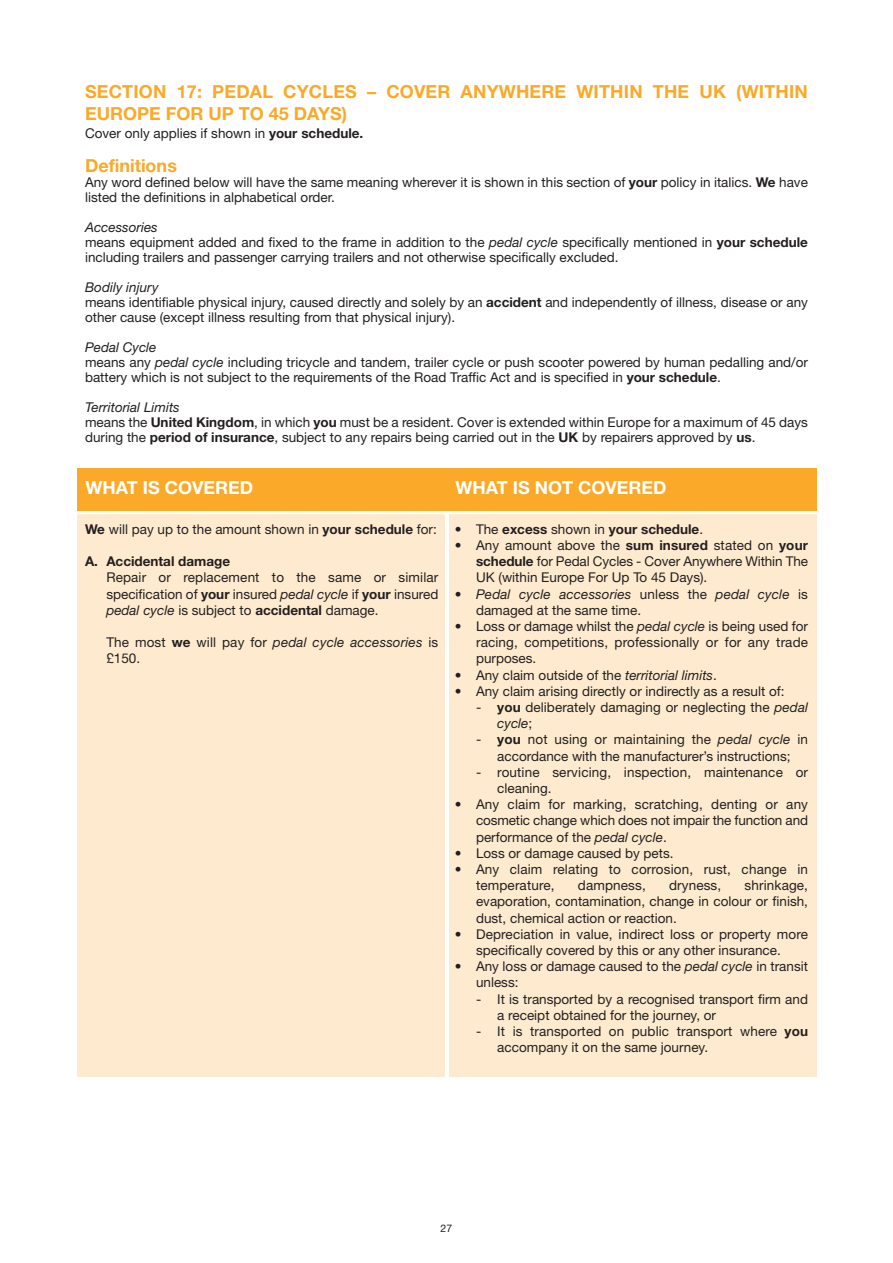
<style>
.page{position:relative;width:893px;height:1263px;background:#fff}
.page>*{position:absolute;margin:0;border:0;box-sizing:border-box;transform-origin:0 0}
.t1{font:700 18px/21.6px "Helvetica Neue LT Std";letter-spacing:.01em;color:#faa928}
.t2{font:700 18px "Helvetica Neue LT Std";color:#fff}
.t3{font:13.5px/16.2px "Helvetica Neue LT Std";color:#231f20}
.t4{font:700 13.5px "Helvetica Neue LT Std";color:#231f20}
.t5{font:10.5px "Helvetica Neue LT Std";color:#231f20}
.s1{font-weight:700}
.s2{font-style:italic}
.s3{font-weight:400}
</style>
<div class="page">
<div style="left:77px;top:514px;width:368px;height:563px;background:#feebcf"></div>
<div style="left:449px;top:514px;width:368px;height:563px;background:#feebcf"></div>
<div style="left:77px;top:468px;width:740px;height:42px;background:#faa928"></div>
<h1 class="t1" style="left:85px;top:82px;width:724px">SECTION 17: PEDAL CYCLES – COVER ANYWHERE WITHIN THE UK (WITHIN<br>EUROPE FOR UP TO 45 DAYS)</h1>
<p class="t3" style="left:85px;top:126px;width:280px">Cover only applies if shown in <span class="s1">your schedule.</span></p>
<h1 class="t1" style="left:85px;top:157px;width:93px">Definitions</h1>
<p class="t3" style="left:85px;top:176px;width:724px;line-height:15px">Any word defined below will have the same meaning wherever it is shown in this section of <span class="s1">your</span> policy in italics. <span class="s1">We</span> have listed the definitions in alphabetical order.</p>
<p class="t3" style="left:85px;top:221px;width:724px;line-height:15px"><span class="s2">Accessories<br></span>means equipment added and fixed to the frame in addition to the <span class="s2">pedal cycle</span> specifically mentioned in <span class="s1">your schedule </span>including trailers and passenger carrying trailers and not otherwise specifically excluded.</p>
<p class="t3" style="left:85px;top:281px;width:724px;line-height:15px"><span class="s2">Bodily injury<br></span>means identifiable physical injury, caused directly and solely by an <span class="s1">accident</span> and independently of illness, disease or any other cause (except illness resulting from that physical injury).</p>
<p class="t3" style="left:85px;top:341px;width:724px;line-height:15px"><span class="s2">Pedal Cycle<br></span>means any <span class="s2">pedal cycle</span> including tricycle and tandem, trailer cycle or push scooter powered by human pedalling and/or battery which is not subject to the requirements of the Road Traffic Act and is specified in <span class="s1">your schedule</span>.</p>
<p class="t3" style="left:85px;top:401px;width:724px;line-height:15px"><span class="s2">Territorial Limits<br></span>means the <span class="s1">United Kingdom</span>, in which <span class="s1">you</span> must be a resident. Cover is extended within Europe for a maximum of 45 days during the <span class="s1">period of insurance</span>, subject to any repairs being carried out in the <span class="s1">UK</span> by repairers approved by <span class="s1">us</span>.</p>
<h1 class="t2" style="left:85px;top:481px;width:169px">WHAT IS COVERED</h1>
<h1 class="t2" style="left:455px;top:481px;width:213px">WHAT IS NOT COVERED</h1>
<p class="t3" style="left:85px;top:522px;width:353px"><span class="s1">We</span> will pay up to the amount shown in <span class="s1">your schedule</span> for:</p>
<p class="t4" style="left:85px;top:556px;width:147px">A. Accidental damage</p>
<p class="t3" style="left:106px;top:571px;width:333px;text-align:justify">Repair or replacement to the same or similar specification of <span class="s1">your</span> insured <span class="s2">pedal cycle</span> if <span class="s1">your</span> insured <span class="s2">pedal cycle</span> is subject to <span class="s1">accidental</span> damage.</p>
<p class="t3" style="left:106px;top:635px;width:333px">The most <span class="s1">we</span> will pay for <span class="s2">pedal cycle accessories</span> is £150.</p>
<p class="t4" style="left:455px;top:524px;width:250px"><span class="s3">• The</span> excess <span class="s3">shown in</span> your schedule<span class="s3">.</span></p>
<p class="t3" style="left:476px;top:538px;width:333px;text-align:justify;text-indent:-21px">• Any amount above the <span class="s1">sum insured</span> stated on <span class="s1">your schedule</span> for Pedal Cycles - Cover Anywhere Within The UK (within Europe For Up To 45 Days).</p>
<p class="t3" style="left:476px;top:587px;width:333px;text-indent:-21px">• <span class="s2">Pedal cycle accessories</span> unless the <span class="s2">pedal cycle</span> is damaged at the same time.</p>
<p class="t3" style="left:476px;top:619px;width:333px;text-align:justify;text-indent:-21px">• Loss or damage whilst the <span class="s2">pedal cycle</span> is being used for racing, competitions, professionally or for any trade purposes.</p>
<p class="t3" style="left:455px;top:668px;width:264px">• Any claim outside of the <span class="s2">territorial limits</span>.</p>
<p class="t3" style="left:455px;top:684px;width:331px">• Any claim arising directly or indirectly as a result of:</p>
<p class="t3" style="left:497px;top:700px;width:312px;text-indent:-21px">- <span class="s1">you</span> deliberately damaging or neglecting the <span class="s2">pedal cycle</span>;</p>
<p class="t3" style="left:476px;top:733px;width:333px;text-align:center">- <span class="s1">you</span> not using or maintaining the <span class="s2">pedal cycle</span> in accordance with the manufacturer’s instructions;</p>
<p class="t3" style="left:497px;top:765px;width:312px;text-indent:-21px">- routine servicing, inspection, maintenance or cleaning.</p>
<p class="t3" style="left:476px;top:797px;width:333px;text-align:justify;text-indent:-21px">• Any claim for marking, scratching, denting or any cosmetic change which does not impair the function and performance of the <span class="s2">pedal cycle</span>.</p>
<p class="t3" style="left:455px;top:846px;width:220px">• Loss or damage caused by pets.</p>
<p class="t3" style="left:476px;top:862px;width:333px;text-indent:-21px">• Any claim relating to corrosion, rust, change in temperature,</p>
<p class="t3" style="left:476px;top:878px;width:333px;text-align:justify;text-indent:269px">shrinkage, evaporation, contamination, change in colour or finish, dust, chemical action or reaction.</p>
<p class="t3" style="left:455px;top:927px;width:355px;text-align:center">• Depreciation in value, indirect loss or property more specifically covered by this or any other insurance.</p>
<p class="t3" style="left:476px;top:959px;width:333px;text-indent:-21px">• Any loss or damage caused to the <span class="s2">pedal cycle</span> in transit unless:</p>
<p class="t3" style="left:497px;top:992px;width:312px;text-indent:-21px">- It is transported by a recognised transport firm and a receipt obtained for the journey, or</p>
<p class="t3" style="left:497px;top:1024px;width:312px;text-indent:-21px">- It is transported on public transport where <span class="s1">you </span>accompany it on the same journey.</p>
<p class="t3" style="left:578px;top:878px;width:69px">dampness,</p>
<p class="t3" style="left:669px;top:878px;width:54px">dryness,</p>
<p class="t5" style="left:441px;top:1225px;width:13px">27</p>
</div>
